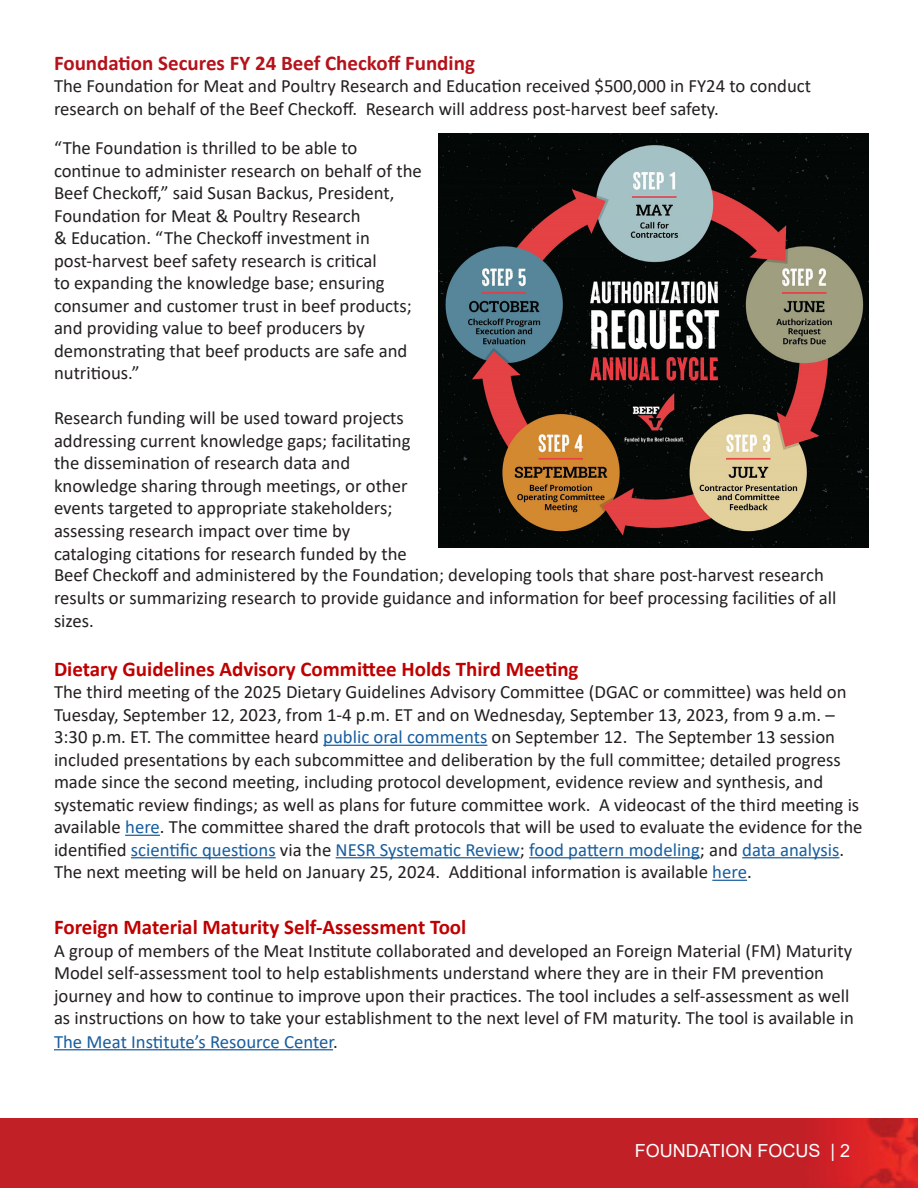
<style>
.page{position:relative;width:918px;height:1188px;background:#fff}
.page>*{position:absolute;margin:0;border:0;box-sizing:border-box;transform-origin:0 0}
.Normal__Web{font:700 21px "Calibri";color:#c00000}
.t1{font:700 21px "Calibri";color:#b5121b}
.t2{font:18.75px/22.5px "Calibri";color:#231f20}
.t3{font:18px "Arial";color:#fff}
.s1{color:#175d9e}
</style>
<div class="page">
<img style="left:0;top:1119px;width:918px;height:69px">
<hr style="left:323px;top:745px;width:164px;height:1px;background:#175d9e">
<hr style="left:125px;top:835px;width:35px;height:1px;background:#175d9e">
<hr style="left:131px;top:857px;width:145px;height:1px;background:#175d9e">
<hr style="left:336px;top:857px;width:184px;height:1px;background:#175d9e">
<hr style="left:529px;top:857px;width:171px;height:1px;background:#175d9e">
<hr style="left:742px;top:857px;width:97px;height:1px;background:#175d9e">
<hr style="left:712px;top:880px;width:35px;height:1px;background:#175d9e">
<hr style="left:54px;top:1049px;width:279px;height:1px;background:#175d9e">
<img style="left:438px;top:134px;width:430px;height:414px">
<p class="t1" style="left:54px;top:48px;width:422px">Foundation Secures FY 24 Beef Checkoff Funding</p>
<p class="t2" style="left:54px;top:75px;width:759px">The Foundation for Meat and Poultry Research and Education received $500,000 in FY24 to conduct research on behalf of the Beef Checkoff. Research will address post-harvest beef safety.</p>
<p class="t2" style="left:54px;top:137px;width:369px">“The Foundation is thrilled to be able to continue to administer research on behalf of the Beef Checkoff,” said Susan Backus, President, Foundation for Meat &amp; Poultry Research<br>&amp; Education. “The Checkoff investment in post-harvest beef safety research is critical<br>to expanding the knowledge base; ensuring consumer and customer trust in beef products; and providing value to beef producers by demonstrating that beef products are safe and nutritious.”</p>
<p class="t2" style="left:54px;top:406px;width:358px">Research funding will be used toward projects addressing current knowledge gaps; facilitating the dissemination of research data and knowledge sharing through meetings, or other events targeted to appropriate stakeholders; assessing research impact over time by cataloging citations for research funded by the</p>
<p class="t2" style="left:54px;top:563px;width:784px;line-height:23px">Beef Checkoff and administered by the Foundation; developing tools that share post-harvest research results or summarizing research to provide guidance and information for beef processing facilities of all sizes.</p>
<p class="Normal__Web" style="left:54px;top:654px;width:526px">Dietary Guidelines Advisory Committee Holds Third Meeting</p>
<p class="t2" style="left:54px;top:680px;width:810px">The third meeting of the 2025 Dietary Guidelines Advisory Committee (DGAC or committee) was held on Tuesday, September 12, 2023, from 1-4 p.m. ET and on Wednesday, September 13, 2023, from 9 a.m. – 3:30 p.m. ET. The committee heard <span class="s1">public oral comments</span> on September 12. The September 13 session included presentations by each subcommittee and deliberation by the full committee; detailed progress made since the second meeting, including protocol development, evidence review and synthesis, and systematic review findings; as well as plans for future committee work. A videocast of the third meeting is available <span class="s1">here</span>. The committee shared the draft protocols that will be used to evaluate the evidence for the identified <span class="s1">scientific questions</span> via the <span class="s1">NESR Systematic Review</span>; <span class="s1">food pattern modeling</span>; and <span class="s1">data analysis</span>.<br>The next meeting will be held on January 25, 2024. Additional information is available <span class="s1">here</span>.</p>
<p class="Normal__Web" style="left:54px;top:912px;width:414px">Foreign Material Maturity Self-Assessment Tool</p>
<p class="t2" style="left:54px;top:939px;width:801px">A group of members of the Meat Institute collaborated and developed an Foreign Material (FM) Maturity Model self-assessment tool to help establishments understand where they are in their FM prevention journey and how to continue to improve upon their practices. The tool includes a self-assessment as well as instructions on how to take your establishment to the next level of FM maturity. The tool is available in <span class="s1">The Meat Institute’s Resource Center</span>.</p>
<p class="t3" style="left:635px;top:1138px;width:217px">FOUNDATION FOCUS | 2</p>
</div>
